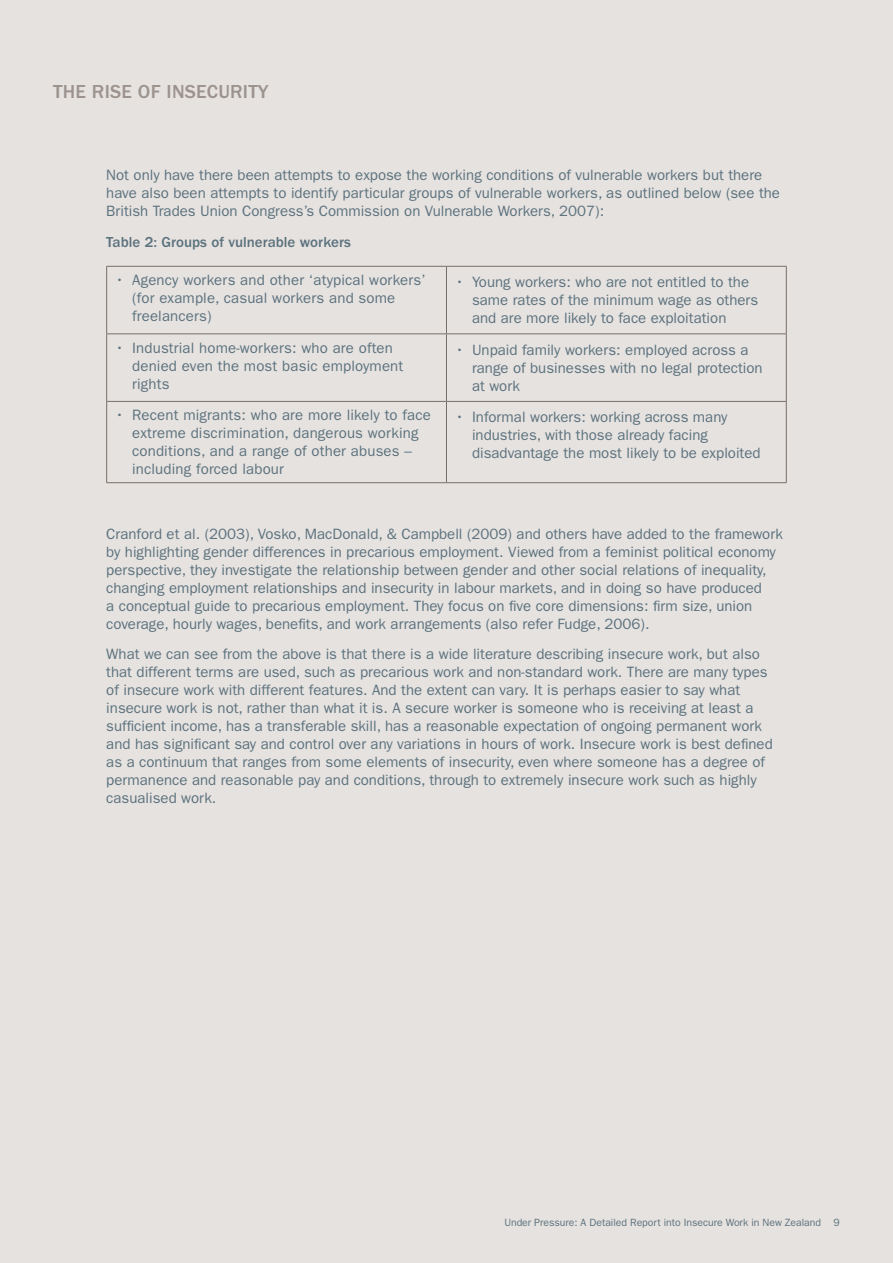
<style>
.page{position:relative;width:893px;height:1263px;background:#e6e2e0}
.page>*{position:absolute;margin:0;border:0;box-sizing:border-box;transform-origin:0 0}
.t1{font:500 19.5px "ITC Franklin Gothic Std";color:#9c938e}
.t2{font:15px/18px "ITC Franklin Gothic Std";color:#5c727d}
.t3{font:500 15px "ITC Franklin Gothic Std";color:#5c727d}
.t4{font:10.5px "ITC Franklin Gothic Std";letter-spacing:-.005em;color:#5c727d}
</style>
<div class="page">
<hr style="left:106px;top:266px;width:340px;height:1px;background:#786e68">
<hr style="left:106px;top:267px;width:1px;height:66px;background:#786e68">
<hr style="left:446px;top:266px;width:341px;height:1px;background:#786e68">
<hr style="left:446px;top:267px;width:1px;height:66px;background:#786e68">
<hr style="left:786px;top:267px;width:1px;height:66px;background:#786e68">
<hr style="left:106px;top:333px;width:340px;height:1px;background:#786e68">
<hr style="left:106px;top:334px;width:1px;height:67px;background:#786e68">
<hr style="left:446px;top:333px;width:341px;height:1px;background:#786e68">
<hr style="left:446px;top:334px;width:1px;height:67px;background:#786e68">
<hr style="left:786px;top:334px;width:1px;height:67px;background:#786e68">
<hr style="left:106px;top:401px;width:340px;height:1px;background:#786e68">
<hr style="left:106px;top:402px;width:1px;height:80px;background:#786e68">
<hr style="left:446px;top:401px;width:341px;height:1px;background:#786e68">
<hr style="left:446px;top:402px;width:1px;height:80px;background:#786e68">
<hr style="left:786px;top:402px;width:1px;height:80px;background:#786e68">
<hr style="left:106px;top:482px;width:340px;height:1px;background:#786e68">
<hr style="left:446px;top:482px;width:341px;height:1px;background:#786e68">
<h1 class="t1" style="left:53px;top:81px;width:61px">The rise</h1>
<h1 class="t1" style="left:138px;top:81px;width:40px">of insecu</h1>
<h1 class="t1" style="left:230px;top:81px;width:40px">rity</h1>
<p class="t2" style="left:106px;top:166px;width:675px">Not only have there been attempts to expose the working conditions of vulnerable workers but there have also been attempts to identify particular groups of vulnerable workers, as outlined below (see the<br>British Trades Union Congress’s Commission on Vulnerable Workers, 2007):</p>
<p class="t3" style="left:106px;top:234px;width:246px">Table 2: Groups of vulnerable workers</p>
<p class="t2" style="left:132px;top:271px;width:295px;text-indent:-17px">• Agency workers and other ‘atypical workers’ (for example, casual workers and some freelancers)</p>
<p class="t2" style="left:472px;top:273px;width:288px;text-indent:-17px">• Young workers: who are not entitled to the same rates of the minimum wage as others and are more likely to face exploitation</p>
<p class="t2" style="left:132px;top:339px;width:273px;text-indent:-17px">• Industrial home-workers: who are often denied even the most basic employment rights</p>
<p class="t2" style="left:472px;top:341px;width:292px;text-indent:-17px">• Unpaid family workers: employed across a range of businesses with no legal protection at work</p>
<p class="t2" style="left:132px;top:406px;width:300px;text-indent:-17px">• Recent migrants: who are more likely to face extreme discrimination, dangerous working conditions, and a range of other abuses – including forced labour</p>
<p class="t2" style="left:472px;top:408px;width:290px;text-indent:-17px">• Informal workers: working across many industries, with those already facing disadvantage the most likely to be exploited</p>
<p class="t2" style="left:106px;top:525px;width:678px">Cranford et al. (2003), Vosko, MacDonald, &amp; Campbell (2009) and others have added to the framework by highlighting gender differences in precarious employment. Viewed from a feminist political economy perspective, they investigate the relationship between gender and other social relations of inequality, changing employment relationships and insecurity in labour markets, and in doing so have produced<br>a conceptual guide to precarious employment. They focus on five core dimensions: firm size, union coverage, hourly wages, benefits, and work arrangements (also refer Fudge, 2006).</p>
<p class="t2" style="left:106px;top:645px;width:668px">What we can see from the above is that there is a wide literature describing insecure work, but also that different terms are used, such as precarious work and non-standard work. There are many types of insecure work with different features. And the extent can vary. It is perhaps easier to say what insecure work is not, rather than what it is. A secure worker is someone who is receiving at least a sufficient income, has a transferable skill, has a reasonable expectation of ongoing permanent work and has significant say and control over any variations in hours of work. Insecure work is best defined as a continuum that ranges from some elements of insecurity, even where someone has a degree of permanence and reasonable pay and conditions, through to extremely insecure work such as highly casualised work.</p>
<p class="t4" style="left:504px;top:1216px;width:337px">Under Pressure: A Detailed Report into Insecure Work in New Zealand 9</p>
</div>
